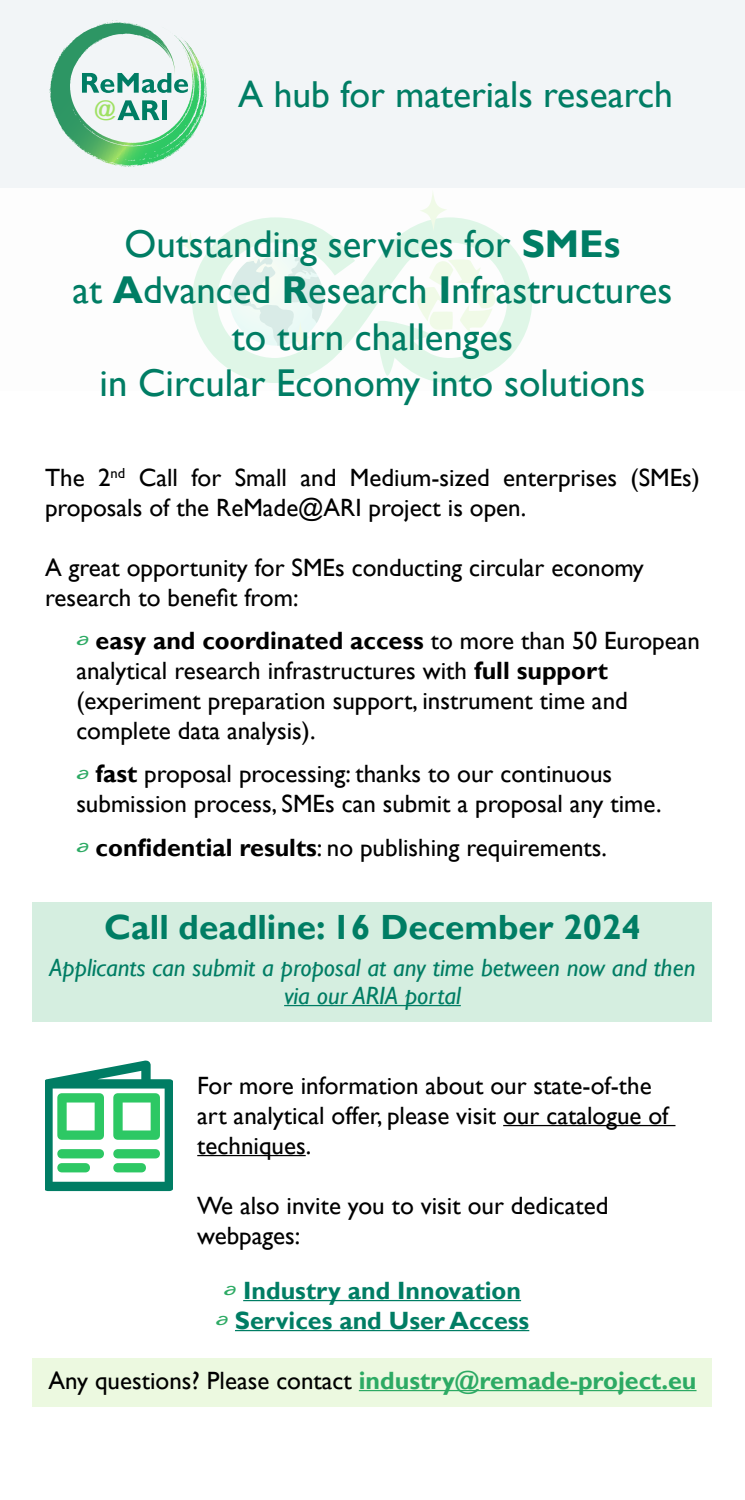
<style>
.page{position:relative;width:745px;height:1500px;background:#fff}
.page>*{position:absolute;margin:0;border:0;box-sizing:border-box;transform-origin:0 0}
.t1{font:38.75px/46.5px "Gill Sans";color:#007d64;text-align:center}
.t2{font:37.5px "Gill Sans";color:#007d64}
.t3{font:700 35px "Gill Sans";color:#007d64}
.t4{font:25px/30px "Gill Sans";color:#000}
.t5{font:italic 25px/27.5px "Gill Sans";color:#007d64;text-align:center}
.t6{font:700 25px/30px "Gill Sans";color:#007d64;text-align:center}
.t7{font:700 21.5px "Gill Sans";color:#a0e164}
.s1{font-weight:700}
.s2{font-weight:700;font-size:12.5px;color:#2daa64}
.s3{font-size:12.5px;color:#2daa64}
.s4{font-weight:700;color:#2daa64}
</style>
<div class="page">
<div style="left:0;top:0;width:744px;height:188px;background:#f2f5f7"></div>
<div style="left:0;top:135px;width:744px;height:256px;background:#fdfdfd"></div>
<svg style="left:192px;top:217px;width:340px;height:166px"></svg>
<svg style="left:229px;top:252px;width:94px;height:94px"></svg>
<svg style="left:373px;top:258px;width:122px;height:120px"></svg>
<svg style="left:290px;top:322px;width:21px;height:31px"></svg>
<svg style="left:181px;top:231px;width:19px;height:28px"></svg>
<svg style="left:419px;top:190px;width:28px;height:41px"></svg>
<svg style="left:50px;top:22px;width:157px;height:146px"></svg>
<div style="left:162px;top:100px;width:5px;height:20px;background:#007d64"></div>
<div style="left:32px;top:902px;width:680px;height:57px;background:#d5eee0"></div>
<div style="left:32px;top:924px;width:680px;height:70px;background:#d5eee0"></div>
<div style="left:32px;top:974px;width:680px;height:48px;background:#d5eee0"></div>
<hr style="left:284px;top:1005px;width:176px;height:1px;background:#007d64">
<hr style="left:503px;top:1125px;width:172px;height:1px;background:#000">
<hr style="left:197px;top:1155px;width:108px;height:1px;background:#000">
<hr style="left:243px;top:1300px;width:277px;height:1px;background:#007d64">
<hr style="left:235px;top:1330px;width:294px;height:1px;background:#007d64">
<div style="left:32px;top:1359px;width:680px;height:48px;background:#ecf9e0"></div>
<hr style="left:358px;top:1390px;width:338px;height:1px;background:#2daa64">
<svg style="left:45px;top:1061px;width:127px;height:130px"></svg>
<div style="left:57px;top:1149px;width:47px;height:9px;background:#2dc864;border-radius:5px"></div>
<div style="left:57px;top:1163px;width:33px;height:9px;background:#2dc864;border-radius:5px"></div>
<div style="left:113px;top:1149px;width:47px;height:9px;background:#2dc864;border-radius:5px"></div>
<div style="left:113px;top:1163px;width:33px;height:9px;background:#2dc864;border-radius:5px"></div>
<p class="t7" style="left:95px;top:96px;width:23px">@</p>
<h2 class="t2" style="left:238px;top:72px;width:436px">A hub for materials research</h2>
<h1 class="t1" style="left:72px;top:221px;width:601px">Outstanding services for <span class="s1">SMEs<br></span>at <span class="s1">A</span>dvanced <span class="s1">R</span>esearch <span class="s1">I</span>nfrastructures to turn challenges<br>in Circular Economy into solutions</h1>
<p class="t4" style="left:45px;top:463px;width:656px">The 2<sup>nd</sup> Call for Small and Medium-sized enterprises (SMEs) proposals of the ReMade@ARI project is open.</p>
<p class="t4" style="left:45px;top:553px;width:600px">A great opportunity for SMEs conducting circular economy research to benefit from:</p>
<p class="t4" style="left:76px;top:626px;width:624px"><span class="s2">∂</span> <span class="s1">easy and coordinated access</span> to more than 50 European analytical research infrastructures with <span class="s1">full support </span>(experiment preparation support, instrument time and complete data analysis).</p>
<p class="t4" style="left:76px;top:760px;width:586px"><span class="s2">∂</span> <span class="s1">fast</span> proposal processing: thanks to our continuous submission process, SMEs can submit a proposal any time.</p>
<p class="t4" style="left:76px;top:833px;width:532px"><span class="s2">∂</span> <span class="s1">confidential results</span>: no publishing requirements.</p>
<h3 class="t3" style="left:104px;top:906px;width:537px">Call deadline: 16 December 2024</h3>
<p class="t5" style="left:50px;top:954px;width:647px">Applicants can submit a proposal at any time between now and then via our ARIA portal</p>
<p class="t4" style="left:197px;top:1071px;width:472px">For more information about our state-of-the art analytical offer, please visit our catalogue of techniques.</p>
<p class="t4" style="left:197px;top:1191px;width:412px">We also invite you to visit our dedicated webpages:</p>
<p class="t6" style="left:215px;top:1276px;width:315px"><span class="s3">∂</span> Industry and Innovation <span class="s3">∂</span> Services and User Access</p>
<p class="t4" style="left:48px;top:1366px;width:649px">Any questions? Please contact <span class="s4">industry@remade-project.eu</span></p>
</div>
